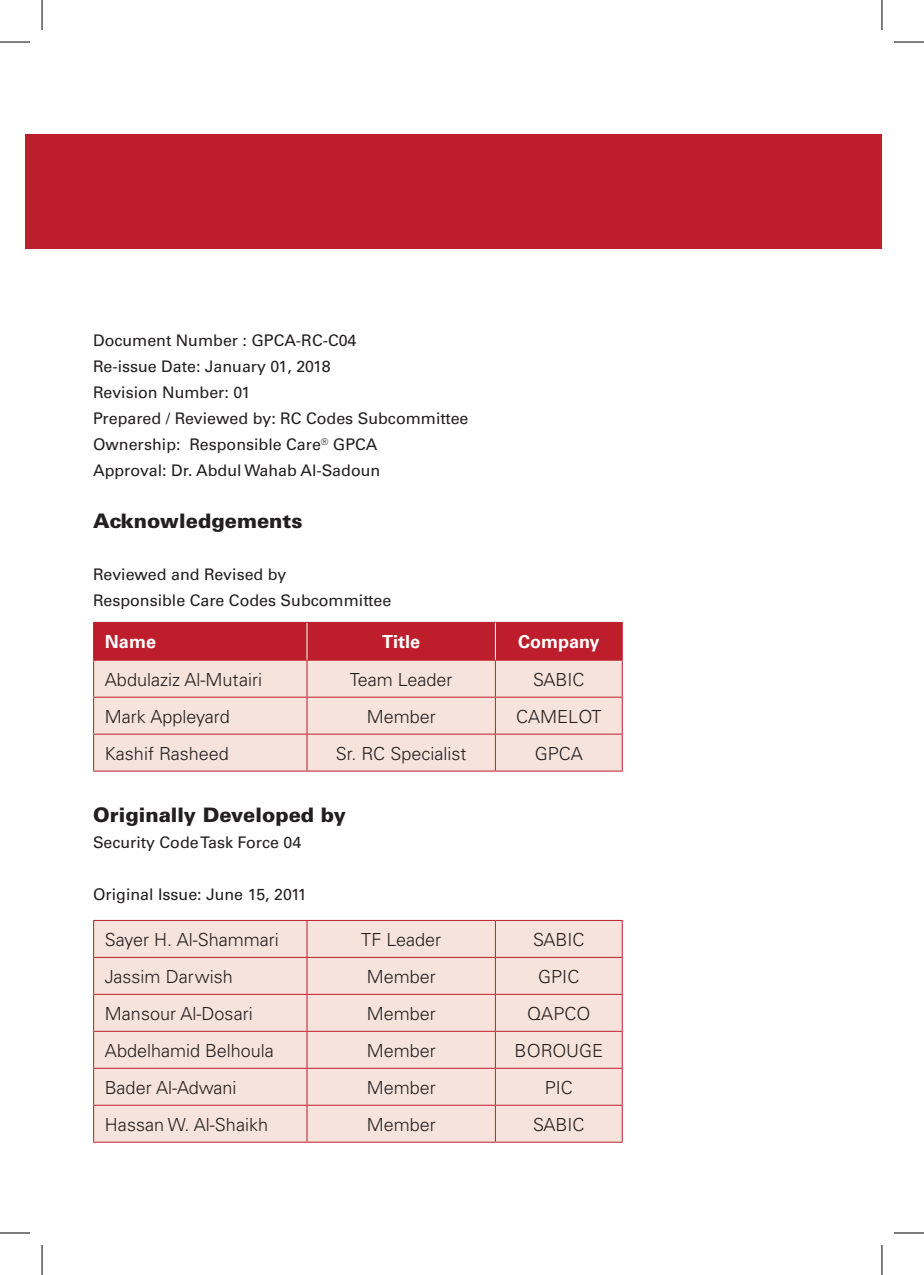
<style>
.page{position:relative;width:924px;height:1275px;background:#fff}
.page>*{position:absolute;margin:0;border:0;box-sizing:border-box;transform-origin:0 0}
.t1{font:900 20px "Univers LT";color:#231f20}
.t2{font:300 18px "Univers LT";color:#231f20}
.t3{font:700 18px "Univers LT";color:#fff}
.t4{font:16px/26px "Univers LT";color:#231f20}
</style>
<div class="page">
<div style="left:25px;top:135px;width:856px;height:114px;background:#be1d2c"></div>
<div style="left:94px;top:623px;width:527px;height:36px;background:#be1d2c"></div>
<div style="left:94px;top:660px;width:527px;height:110px;background:#f6e3dc"></div>
<hr style="left:93px;top:622px;width:214px;height:1px;background:#be1d2c">
<hr style="left:93px;top:623px;width:1px;height:36px;background:#be1d2c">
<hr style="left:307px;top:622px;width:188px;height:1px;background:#be1d2c">
<hr style="left:495px;top:622px;width:127px;height:1px;background:#be1d2c">
<hr style="left:621px;top:623px;width:1px;height:36px;background:#be1d2c">
<hr style="left:93px;top:659px;width:214px;height:1px;background:#be1d2c">
<hr style="left:93px;top:660px;width:1px;height:36px;background:#be1d2c">
<hr style="left:307px;top:659px;width:188px;height:1px;background:#be1d2c">
<hr style="left:306px;top:660px;width:1px;height:36px;background:#be1d2c">
<hr style="left:495px;top:659px;width:127px;height:1px;background:#be1d2c">
<hr style="left:494px;top:660px;width:1px;height:36px;background:#be1d2c">
<hr style="left:621px;top:660px;width:1px;height:36px;background:#be1d2c">
<hr style="left:93px;top:696px;width:214px;height:1px;background:#be1d2c">
<hr style="left:93px;top:697px;width:1px;height:36px;background:#be1d2c">
<hr style="left:307px;top:696px;width:188px;height:1px;background:#be1d2c">
<hr style="left:306px;top:697px;width:1px;height:36px;background:#be1d2c">
<hr style="left:495px;top:696px;width:127px;height:1px;background:#be1d2c">
<hr style="left:494px;top:697px;width:1px;height:36px;background:#be1d2c">
<hr style="left:621px;top:697px;width:1px;height:36px;background:#be1d2c">
<hr style="left:93px;top:733px;width:214px;height:1px;background:#be1d2c">
<hr style="left:93px;top:734px;width:1px;height:36px;background:#be1d2c">
<hr style="left:307px;top:733px;width:188px;height:1px;background:#be1d2c">
<hr style="left:306px;top:734px;width:1px;height:36px;background:#be1d2c">
<hr style="left:495px;top:733px;width:127px;height:1px;background:#be1d2c">
<hr style="left:494px;top:734px;width:1px;height:36px;background:#be1d2c">
<hr style="left:621px;top:734px;width:1px;height:36px;background:#be1d2c">
<hr style="left:93px;top:770px;width:214px;height:1px;background:#be1d2c">
<hr style="left:307px;top:770px;width:188px;height:1px;background:#be1d2c">
<hr style="left:495px;top:770px;width:127px;height:1px;background:#be1d2c">
<hr style="left:306px;top:623px;width:1px;height:36px;background:#fff">
<hr style="left:494px;top:623px;width:1px;height:36px;background:#fff">
<div style="left:94px;top:921px;width:527px;height:220px;background:#f6e3dc"></div>
<hr style="left:93px;top:920px;width:214px;height:1px;background:#be1d2c">
<hr style="left:93px;top:921px;width:1px;height:36px;background:#be1d2c">
<hr style="left:307px;top:920px;width:188px;height:1px;background:#be1d2c">
<hr style="left:306px;top:921px;width:1px;height:36px;background:#be1d2c">
<hr style="left:495px;top:920px;width:127px;height:1px;background:#be1d2c">
<hr style="left:494px;top:921px;width:1px;height:36px;background:#be1d2c">
<hr style="left:621px;top:921px;width:1px;height:36px;background:#be1d2c">
<hr style="left:93px;top:957px;width:214px;height:1px;background:#be1d2c">
<hr style="left:93px;top:958px;width:1px;height:36px;background:#be1d2c">
<hr style="left:307px;top:957px;width:188px;height:1px;background:#be1d2c">
<hr style="left:306px;top:958px;width:1px;height:36px;background:#be1d2c">
<hr style="left:495px;top:957px;width:127px;height:1px;background:#be1d2c">
<hr style="left:494px;top:958px;width:1px;height:36px;background:#be1d2c">
<hr style="left:621px;top:958px;width:1px;height:36px;background:#be1d2c">
<hr style="left:93px;top:994px;width:214px;height:1px;background:#be1d2c">
<hr style="left:93px;top:995px;width:1px;height:35px;background:#be1d2c">
<hr style="left:307px;top:994px;width:188px;height:1px;background:#be1d2c">
<hr style="left:306px;top:995px;width:1px;height:35px;background:#be1d2c">
<hr style="left:495px;top:994px;width:127px;height:1px;background:#be1d2c">
<hr style="left:494px;top:995px;width:1px;height:35px;background:#be1d2c">
<hr style="left:621px;top:995px;width:1px;height:35px;background:#be1d2c">
<hr style="left:93px;top:1030px;width:214px;height:1px;background:#be1d2c">
<hr style="left:93px;top:1031px;width:1px;height:36px;background:#be1d2c">
<hr style="left:307px;top:1030px;width:188px;height:1px;background:#be1d2c">
<hr style="left:306px;top:1031px;width:1px;height:36px;background:#be1d2c">
<hr style="left:495px;top:1030px;width:127px;height:1px;background:#be1d2c">
<hr style="left:494px;top:1031px;width:1px;height:36px;background:#be1d2c">
<hr style="left:621px;top:1031px;width:1px;height:36px;background:#be1d2c">
<hr style="left:93px;top:1067px;width:214px;height:1px;background:#be1d2c">
<hr style="left:93px;top:1068px;width:1px;height:36px;background:#be1d2c">
<hr style="left:307px;top:1067px;width:188px;height:1px;background:#be1d2c">
<hr style="left:306px;top:1068px;width:1px;height:36px;background:#be1d2c">
<hr style="left:495px;top:1067px;width:127px;height:1px;background:#be1d2c">
<hr style="left:494px;top:1068px;width:1px;height:36px;background:#be1d2c">
<hr style="left:621px;top:1068px;width:1px;height:36px;background:#be1d2c">
<hr style="left:93px;top:1104px;width:214px;height:1px;background:#be1d2c">
<hr style="left:93px;top:1105px;width:1px;height:36px;background:#be1d2c">
<hr style="left:307px;top:1104px;width:188px;height:1px;background:#be1d2c">
<hr style="left:306px;top:1105px;width:1px;height:36px;background:#be1d2c">
<hr style="left:495px;top:1104px;width:127px;height:1px;background:#be1d2c">
<hr style="left:494px;top:1105px;width:1px;height:36px;background:#be1d2c">
<hr style="left:621px;top:1105px;width:1px;height:36px;background:#be1d2c">
<hr style="left:93px;top:1141px;width:214px;height:1px;background:#be1d2c">
<hr style="left:307px;top:1141px;width:188px;height:1px;background:#be1d2c">
<hr style="left:495px;top:1141px;width:127px;height:1px;background:#be1d2c">
<hr style="left:0;top:42px;width:30px;height:1px;background:#000">
<hr style="left:893px;top:42px;width:30px;height:1px;background:#000">
<hr style="left:0;top:1232px;width:30px;height:1px;background:#000">
<hr style="left:893px;top:1232px;width:30px;height:1px;background:#000">
<hr style="left:42px;top:0;width:1px;height:30px;background:#000">
<hr style="left:42px;top:1245px;width:1px;height:30px;background:#000">
<hr style="left:881px;top:0;width:1px;height:30px;background:#000">
<hr style="left:881px;top:1245px;width:1px;height:30px;background:#000">
<p class="t4" style="left:93px;top:327px;width:377px">Document Number : GPCA-RC-C04<br>Re-issue Date: January 01, 2018<br>Revision Number: 01<br>Prepared / Reviewed by: RC Codes Subcommittee Ownership: Responsible Care<sup>®</sup> GPCA<br>Approval: Dr. Abdul Wahab Al-Sadoun</p>
<p class="t1" style="left:93px;top:508px;width:211px">Acknowledgements</p>
<p class="t4" style="left:93px;top:561px;width:299px">Reviewed and Revised by<br>Responsible Care Codes Subcommittee</p>
<p class="t3" style="left:105px;top:631px;width:53px">Name</p>
<p class="t3" style="left:382px;top:631px;width:40px">Title</p>
<p class="t3" style="left:518px;top:631px;width:83px">Company</p>
<p class="t2" style="left:105px;top:668px;width:158px">Abdulaziz Al-Mutairi</p>
<p class="t2" style="left:349px;top:668px;width:104px">Team Leader</p>
<p class="t2" style="left:532px;top:668px;width:53px">SABIC</p>
<p class="t2" style="left:105px;top:705px;width:126px">Mark Appleyard</p>
<p class="t2" style="left:366px;top:705px;width:71px">Member</p>
<p class="t2" style="left:516px;top:705px;width:87px">CAMELOT</p>
<p class="t2" style="left:105px;top:742px;width:125px">Kashif Rasheed</p>
<p class="t2" style="left:336px;top:742px;width:132px">Sr. RC Specialist</p>
<p class="t2" style="left:534px;top:742px;width:50px">GPCA</p>
<p class="t1" style="left:93px;top:802px;width:254px">Originally Developed by</p>
<p class="t4" style="left:93px;top:829px;width:210px">Security Code Task Force 04</p>
<p class="t4" style="left:93px;top:881px;width:215px">Original Issue: June 15, 2011</p>
<p class="t2" style="left:105px;top:928px;width:175px">Sayer H. Al-Shammari</p>
<p class="t2" style="left:361px;top:928px;width:81px">TF Leader</p>
<p class="t2" style="left:532px;top:928px;width:53px">SABIC</p>
<p class="t2" style="left:105px;top:965px;width:129px">Jassim Darwish</p>
<p class="t2" style="left:366px;top:965px;width:71px">Member</p>
<p class="t2" style="left:538px;top:965px;width:43px">GPIC</p>
<p class="t2" style="left:105px;top:1002px;width:149px">Mansour Al-Dosari</p>
<p class="t2" style="left:366px;top:1002px;width:71px">Member</p>
<p class="t2" style="left:527px;top:1002px;width:65px">QAPCO</p>
<p class="t2" style="left:105px;top:1039px;width:170px">Abdelhamid Belhoula</p>
<p class="t2" style="left:366px;top:1039px;width:71px">Member</p>
<p class="t2" style="left:514px;top:1039px;width:90px">BOROUGE</p>
<p class="t2" style="left:105px;top:1076px;width:133px">Bader Al-Adwani</p>
<p class="t2" style="left:366px;top:1076px;width:71px">Member</p>
<p class="t2" style="left:544px;top:1076px;width:30px">PIC</p>
<p class="t2" style="left:105px;top:1113px;width:164px">Hassan W. Al-Shaikh</p>
<p class="t2" style="left:366px;top:1113px;width:71px">Member</p>
<p class="t2" style="left:532px;top:1113px;width:53px">SABIC</p>
</div>
